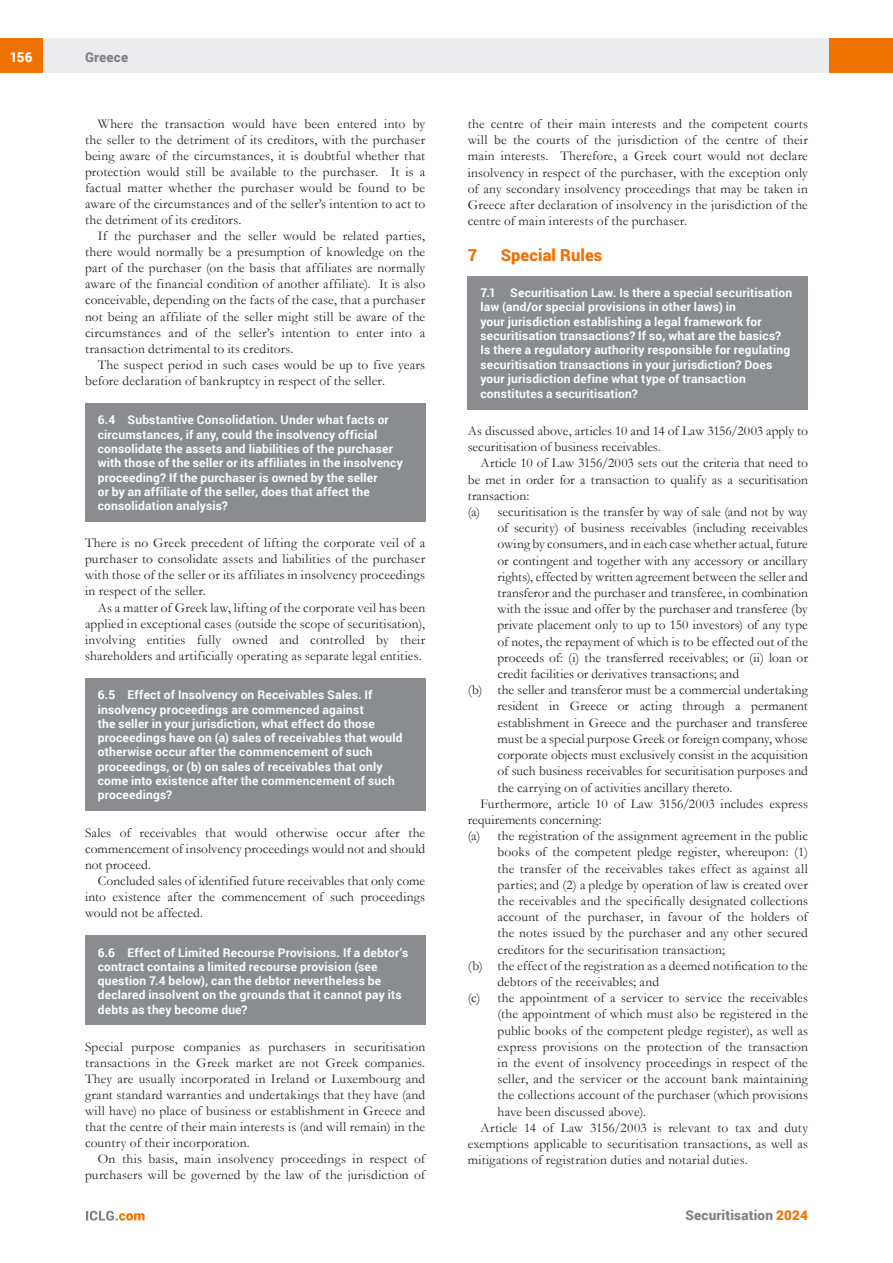
<style>
.page{position:relative;width:893px;height:1263px;background:#fff}
.page>*{position:absolute;margin:0;border:0;box-sizing:border-box;transform-origin:0 0}
.MS_Heading{font:900 16.5px "Roboto";letter-spacing:.005em;color:#ef7100}
.MS_Body_Text_-_Second_Paragraph{font:13.5px/16px "Garamond";letter-spacing:.01em;color:#231f20;text-align:justify}
.ICLG_Letter_Number_List_Level_1{font:13.5px/16.2px "Garamond";letter-spacing:.005em;color:#231f20;text-align:justify}
.MS_Body_Text_-_First_Paragraph{font:13.5px/16px "Garamond";letter-spacing:.005em;color:#231f20;text-align:justify}
.t1{font:900 13.5px "Roboto";letter-spacing:.01em;color:#808285}
.t2{font:900 13.5px "Roboto";color:#fff}
.MS_-_Question{font:700 12px/14.2px "Roboto";letter-spacing:.015em;color:#fff}
.MS_-_Question_following_section{font:700 12px/14.4px "Roboto";letter-spacing:.015em;color:#fff}
.s1{color:#ef7100}
</style>
<div class="page">
<div style="left:43px;top:38px;width:786px;height:34px;background:#ececee"></div>
<div style="left:0;top:38px;width:43px;height:34px;background:#ef7100"></div>
<div style="left:829px;top:38px;width:64px;height:34px;background:#ef7100"></div>
<svg style="left:86px;top:1211px;width:59px;height:9px"></svg>
<div style="left:468px;top:276px;width:340px;height:133px;background:#8a8c8f"></div>
<div style="left:85px;top:403px;width:340px;height:119px;background:#8a8c8f"></div>
<div style="left:85px;top:678px;width:340px;height:133px;background:#8a8c8f"></div>
<div style="left:85px;top:935px;width:340px;height:90px;background:#8a8c8f"></div>
<p class="t2" style="left:10px;top:48px;width:24px">156</p>
<p class="t1" style="left:85px;top:48px;width:45px">Greece</p>
<p class="MS_Body_Text_-_Second_Paragraph" style="left:85px;top:115px;width:342px;text-indent:13px">Where the transaction would have been entered into by the seller to the detriment of its creditors, with the purchaser being aware of the circumstances, it is doubtful whether that protection would still be available to the purchaser. It is a factual matter whether the purchaser would be found to be aware of the circumstances and of the seller’s intention to act to the detriment of its creditors.</p>
<p class="MS_Body_Text_-_Second_Paragraph" style="left:85px;top:228px;width:342px;text-indent:13px">If the purchaser and the seller would be related parties, there would normally be a presumption of knowledge on the part of the purchaser (on the basis that affiliates are normally aware of the financial condition of another affiliate). It is also conceivable, depending on the facts of the case, that a purchaser not being an affiliate of the seller might still be aware of the circumstances and of the seller’s intention to enter into a transaction detrimental to its creditors.</p>
<p class="MS_Body_Text_-_Second_Paragraph" style="left:85px;top:356px;width:342px;text-indent:13px">The suspect period in such cases would be up to five years before declaration of bankruptcy in respect of the seller.</p>
<p class="MS_-_Question" style="left:98px;top:413px;width:306px">6.4 Substantive Consolidation. Under what facts or circumstances, if any, could the insolvency official consolidate the assets and liabilities of the purchaser with those of the seller or its affiliates in the insolvency proceeding? If the purchaser is owned by the seller<br>or by an affiliate of the seller, does that affect the consolidation analysis?</p>
<p class="MS_Body_Text_-_First_Paragraph" style="left:85px;top:535px;width:342px">There is no Greek precedent of lifting the corporate veil of a purchaser to consolidate assets and liabilities of the purchaser with those of the seller or its affiliates in insolvency proceedings in respect of the seller.</p>
<p class="MS_Body_Text_-_Second_Paragraph" style="left:85px;top:599px;width:342px;text-indent:13px">As a matter of Greek law, lifting of the corporate veil has been applied in exceptional cases (outside the scope of securitisation), involving entities fully owned and controlled by their shareholders and artificially operating as separate legal entities.</p>
<p class="MS_-_Question" style="left:98px;top:688px;width:306px">6.5 Effect of Insolvency on Receivables Sales. If insolvency proceedings are commenced against<br>the seller in your jurisdiction, what effect do those proceedings have on (a) sales of receivables that would otherwise occur after the commencement of such proceedings, or (b) on sales of receivables that only come into existence after the commencement of such proceedings?</p>
<p class="MS_Body_Text_-_First_Paragraph" style="left:85px;top:824px;width:342px">Sales of receivables that would otherwise occur after the commencement of insolvency proceedings would not and should not proceed.</p>
<p class="MS_Body_Text_-_Second_Paragraph" style="left:85px;top:872px;width:342px;text-indent:13px">Concluded sales of identified future receivables that only come into existence after the commencement of such proceedings would not be affected.</p>
<p class="MS_-_Question" style="left:98px;top:945px;width:312px">6.6 Effect of Limited Recourse Provisions. If a debtor’s contract contains a limited recourse provision (see question 7.4 below), can the debtor nevertheless be declared insolvent on the grounds that it cannot pay its debts as they become due?</p>
<p class="MS_Body_Text_-_First_Paragraph" style="left:85px;top:1038px;width:342px">Special purpose companies as purchasers in securitisation transactions in the Greek market are not Greek companies.<br>They are usually incorporated in Ireland or Luxembourg and grant standard warranties and undertakings that they have (and will have) no place of business or establishment in Greece and that the centre of their main interests is (and will remain) in the country of their incorporation.</p>
<p class="MS_Body_Text_-_Second_Paragraph" style="left:85px;top:1150px;width:342px;text-align:right">On this basis, main insolvency proceedings in respect of purchasers will be governed by the law of the jurisdiction of</p>
<p class="MS_Body_Text_-_Second_Paragraph" style="left:468px;top:115px;width:342px">the centre of their main interests and the competent courts will be the courts of the jurisdiction of the centre of their main interests. Therefore, a Greek court would not declare insolvency in respect of the purchaser, with the exception only of any secondary insolvency proceedings that may be taken in Greece after declaration of insolvency in the jurisdiction of the centre of main interests of the purchaser.</p>
<p class="MS_Heading" style="left:468px;top:244px;width:11px">7</p>
<p class="MS_Heading" style="left:501px;top:244px;width:103px">Special Rules</p>
<p class="MS_-_Question_following_section" style="left:480px;top:285px;width:313px">7.1 Securitisation Law. Is there a special securitisation law (and/or special provisions in other laws) in<br>your jurisdiction establishing a legal framework for securitisation transactions? If so, what are the basics?<br>Is there a regulatory authority responsible for regulating securitisation transactions in your jurisdiction? Does your jurisdiction define what type of transaction constitutes a securitisation?</p>
<p class="MS_Body_Text_-_First_Paragraph" style="left:468px;top:422px;width:342px">As discussed above, articles 10 and 14 of Law 3156/2003 apply to securitisation of business receivables.</p>
<p class="MS_Body_Text_-_Second_Paragraph" style="left:468px;top:455px;width:342px;text-indent:13px">Article 10 of Law 3156/2003 sets out the criteria that need to be met in order for a transaction to qualify as a securitisation transaction:</p>
<p class="ICLG_Letter_Number_List_Level_1" style="left:497px;top:503px;width:312px;text-indent:-30px">(a) securitisation is the transfer by way of sale (and not by way of security) of business receivables (including receivables owing by consumers, and in each case whether actual, future or contingent and together with any accessory or ancillary rights), effected by written agreement between the seller and transferor and the purchaser and transferee, in combination with the issue and offer by the purchaser and transferee (by private placement only to up to 150 investors) of any type of notes, the repayment of which is to be effected out of the proceeds of: (i) the transferred receivables; or (ii) loan or credit facilities or derivatives transactions; and</p>
<p class="ICLG_Letter_Number_List_Level_1" style="left:497px;top:682px;width:312px;text-indent:-30px">(b) the seller and transferor must be a commercial undertaking resident in Greece or acting through a permanent establishment in Greece and the purchaser and transferee must be a special purpose Greek or foreign company, whose corporate objects must exclusively consist in the acquisition of such business receivables for securitisation purposes and the carrying on of activities ancillary thereto.</p>
<p class="MS_Body_Text_-_Second_Paragraph" style="left:468px;top:795px;width:342px;text-indent:13px">Furthermore, article 10 of Law 3156/2003 includes express requirements concerning:</p>
<p class="ICLG_Letter_Number_List_Level_1" style="left:497px;top:827px;width:312px;text-indent:-30px">(a) the registration of the assignment agreement in the public books of the competent pledge register, whereupon: (1) the transfer of the receivables takes effect as against all parties; and (2) a pledge by operation of law is created over the receivables and the specifically designated collections account of the purchaser, in favour of the holders of the notes issued by the purchaser and any other secured creditors for the securitisation transaction;</p>
<p class="ICLG_Letter_Number_List_Level_1" style="left:497px;top:957px;width:312px;text-indent:-30px">(b) the effect of the registration as a deemed notification to the debtors of the receivables; and</p>
<p class="ICLG_Letter_Number_List_Level_1" style="left:497px;top:989px;width:312px;text-indent:-30px">(c) the appointment of a servicer to service the receivables (the appointment of which must also be registered in the public books of the competent pledge register), as well as express provisions on the protection of the transaction in the event of insolvency proceedings in respect of the seller, and the servicer or the account bank maintaining the collections account of the purchaser (which provisions have been discussed above).</p>
<p class="MS_Body_Text_-_Second_Paragraph" style="left:468px;top:1119px;width:342px;text-indent:13px">Article 14 of Law 3156/2003 is relevant to tax and duty exemptions applicable to securitisation transactions, as well as mitigations of registration duties and notarial duties.</p>
<p class="t1" style="left:685px;top:1206px;width:124px">Securitisation <span class="s1">2024</span></p>
</div>
